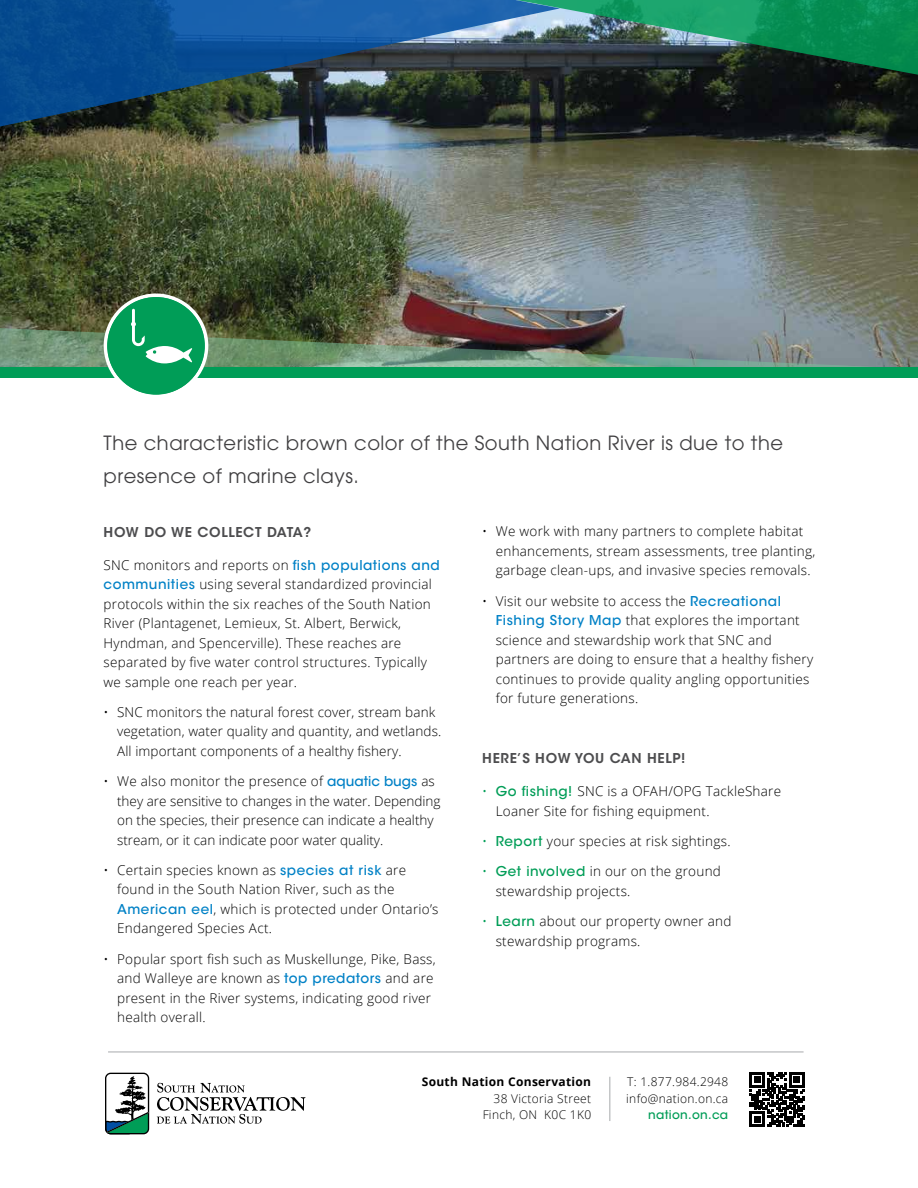
<style>
.page{position:relative;width:918px;height:1188px;background:#fff}
.page>*{position:absolute;margin:0;border:0;box-sizing:border-box;transform-origin:0 0}
.t1{font:19.5px/33px "Avant Garde";letter-spacing:.025em;color:#414042}
.t2{font:300 13.5px/19.5px "Open Sans";letter-spacing:.02em;color:#000}
.t3{font:300 13.5px/19.5px "Open Sans";color:#000}
.t4{font:13.5px "ITC Avant Garde MM 575 750";letter-spacing:.05em;color:#4d4d4f}
.t5{font:300 12px/16.5px "Open Sans";letter-spacing:.025em;color:#000;text-align:right}
.t6{font:700 12px "Open Sans";letter-spacing:.025em;color:#000}
.t7{font:12px "ITC Avant Garde MM 445 750";letter-spacing:.025em;color:#009d57}
.s1{font-family:"ITC Avant Garde MM 445 750";font-weight:400;color:#0081c6}
.s2{color:#009d57}
.s3{font-family:"ITC Avant Garde MM 445 750";font-weight:400;color:#009d57}
</style>
<div class="page">
<img style="left:0;top:82px;width:918px;height:245px">
<img style="left:0;top:327px;width:918px;height:41px">
<svg style="left:560px;top:0;width:358px;height:82px;background:#1f684c"></svg>
<img style="left:0;top:0;width:560px;height:173px">
<svg style="left:105px;top:1073px;width:45px;height:61px"></svg>
<svg style="left:157px;top:1083px;width:149px;height:41px"></svg>
<svg style="left:750px;top:1072px;width:54px;height:55px"></svg>
<hr style="left:609px;top:1077px;width:1px;height:44px;background:#a7a9ac">
<div style="left:0;top:368px;width:918px;height:10px;background:#009d57"></div>
<hr style="left:108px;top:1052px;width:696px;height:1px;background:#a7a9ac">
<svg style="left:105px;top:295px;width:102px;height:101px"></svg>
<div style="left:104px;top:293px;width:104px;height:105px;border:4px solid #fff;border-radius:50%"></div>
<div style="left:107px;top:297px;width:98px;height:97px;background:#009d57;border-radius:50%"></div>
<svg style="left:131px;top:309px;width:61px;height:55px"></svg>
<h1 class="t1" style="left:104px;top:427px;width:681px">The characteristic brown color of the South Nation River is due to the presence of marine clays.</h1>
<p class="t4" style="left:104px;top:524px;width:209px">HOW DO WE COLLECT DATA?</p>
<p class="t2" style="left:104px;top:555px;width:338px">SNC monitors and reports on <span class="s1">fish populations and communities</span> using several standardized provincial protocols within the six reaches of the South Nation River (Plantagenet, Lemieux, St. Albert, Berwick, Hyndman, and Spencerville). These reaches are separated by five water control structures. Typically we sample one reach per year.</p>
<p class="t2" style="left:117px;top:702px;width:326px;text-indent:-14px">• SNC monitors the natural forest cover, stream bank vegetation, water quality and quantity, and wetlands.<br>All important components of a healthy fishery.</p>
<p class="t3" style="left:117px;top:771px;width:325px;text-indent:-14px">• We also monitor the presence of <span class="s1">aquatic bugs</span> as they are sensitive to changes in the water. Depending on the species, their presence can indicate a healthy stream, or it can indicate poor water quality.</p>
<p class="t2" style="left:117px;top:860px;width:323px;text-indent:-14px">• Certain species known as <span class="s1">species at risk</span> are found in the South Nation River, such as the <span class="s1">American eel</span>, which is protected under Ontario’s Endangered Species Act.</p>
<p class="t2" style="left:117px;top:949px;width:320px;text-indent:-14px">• Popular sport fish such as Muskellunge, Pike, Bass, and Walleye are known as <span class="s1">top predators</span> and are present in the River systems, indicating good river health overall.</p>
<p class="t2" style="left:496px;top:521px;width:321px;text-indent:-14px">• We work with many partners to complete habitat enhancements, stream assessments, tree planting, garbage clean-ups, and invasive species removals.</p>
<p class="t2" style="left:496px;top:591px;width:319px;text-indent:-14px">• Visit our website to access the <span class="s1">Recreational Fishing Story Map</span> that explores the important science and stewardship work that SNC and partners are doing to ensure that a healthy fishery continues to provide quality angling opportunities for future generations.</p>
<p class="t4" style="left:482px;top:750px;width:205px">HERE’S HOW YOU CAN HELP!</p>
<p class="t2" style="left:496px;top:781px;width:287px;text-indent:-14px"><span class="s2">•</span> <span class="s3">Go fishing!</span> SNC is a OFAH/OPG TackleShare<br>Loaner Site for fishing equipment.</p>
<p class="t2" style="left:482px;top:831px;width:250px"><span class="s2">•</span> <span class="s3">Report</span> your species at risk sightings.</p>
<p class="t2" style="left:496px;top:861px;width:227px;text-indent:-14px"><span class="s2">•</span> <span class="s3">Get involved</span> in our on the ground stewardship projects.</p>
<p class="t2" style="left:496px;top:911px;width:237px;text-indent:-14px"><span class="s2">•</span> <span class="s3">Learn</span> about our property owner and stewardship programs.</p>
<p class="t6" style="left:422px;top:1073px;width:171px">South Nation Conservation</p>
<p class="t5" style="left:483px;top:1090px;width:110px">38 Victoria Street<br>Finch, ON K0C 1K0</p>
<p class="t5" style="left:626px;top:1073px;width:104px;text-align:left">T: 1.877.984.2948 info@nation.on.ca</p>
<p class="t7" style="left:648px;top:1108px;width:82px">nation.on.ca</p>
</div>
